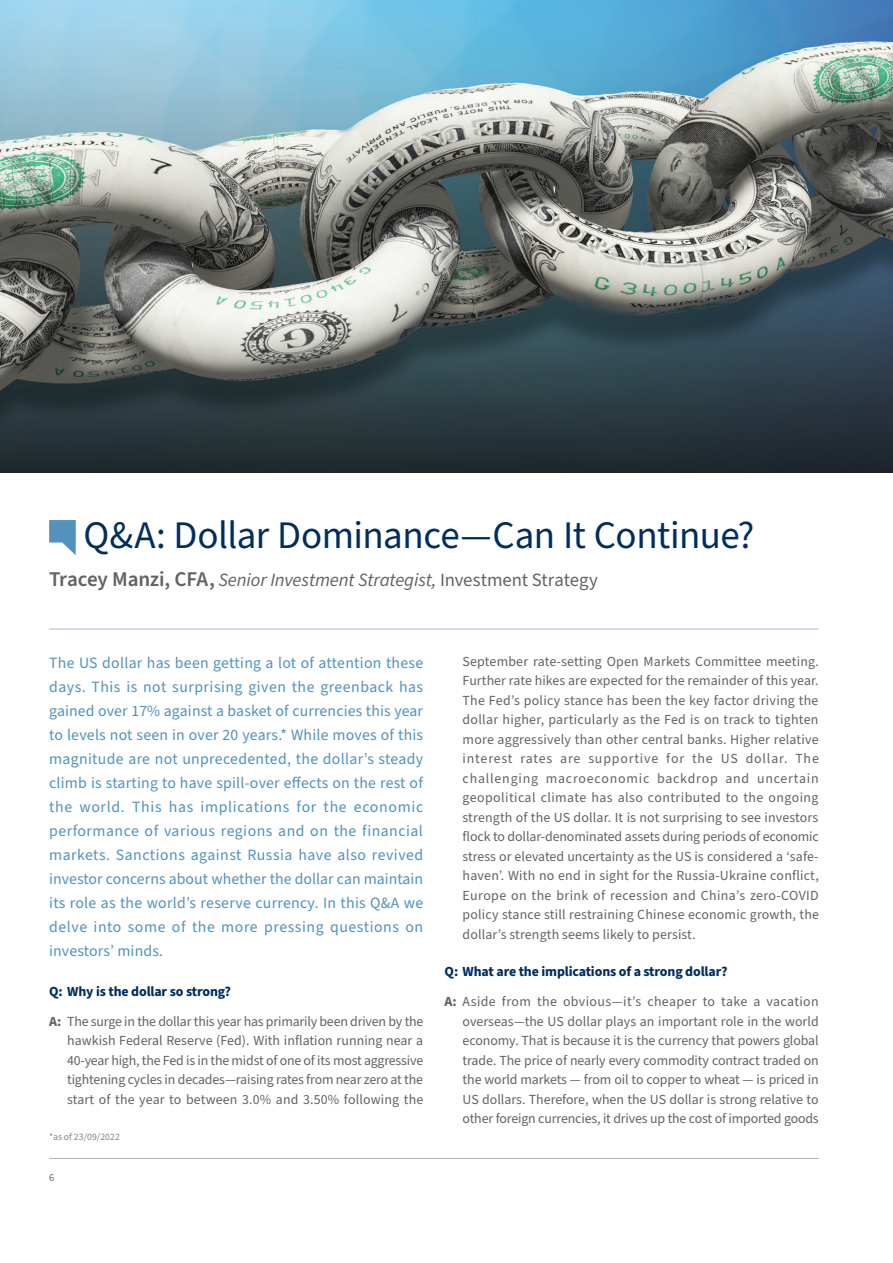
<style>
.page{position:relative;width:893px;height:1263px;background:#fff}
.page>*{position:absolute;margin:0;border:0;box-sizing:border-box;transform-origin:0 0}
.t1{font:39px "Source Sans Pro";letter-spacing:-.01em;color:#002e5e}
.t2{font:italic 18.75px "Source Sans Pro";letter-spacing:-.01em;color:#636366}
.t3{font:15.75px/24px "Source Sans Pro";letter-spacing:.02em;color:#5292bd;text-align:justify}
.t4{font:13.8px/19.5px "Source Sans Pro";letter-spacing:-.005em;color:#636366;text-align:justify}
.t5{font:13.8px/30.3px "Source Sans Pro";letter-spacing:.025em;color:#636366}
.t6{font:10.5px "Source Sans Pro";color:#636366}
.t7{font:9.75px "Source Sans Pro";letter-spacing:.015em;color:#808285}
.s1{font-weight:600;font-style:normal;font-size:21px}
.s2{font-style:normal}
.s3{font-weight:700;color:#002e5e}
.s4{font-weight:700}
</style>
<div class="page">
<hr style="left:49px;top:1158px;width:770px;height:1px;background:#adaeb2">
<svg style="left:49px;top:520px;width:27px;height:35px"></svg>
<hr style="left:49px;top:629px;width:770px;height:1px;background:#a1bed8">
<img style="left:0;top:0;width:893px;height:473px">
<h1 class="t1" style="left:84px;top:509px;width:672px">Q&amp;A: Dollar Dominance—Can It Continue?</h1>
<h2 class="t2" style="left:49px;top:568px;width:550px"><span class="s1">Tracey Manzi, CFA,</span> Senior Investment Strategist, <span class="s2">Investment Strategy</span></h2>
<p class="t3" style="left:49px;top:651px;width:376px">The US dollar has been getting a lot of attention these days. This is not surprising given the greenback has gained over 17% against a basket of currencies this year to levels not seen in over 20 years.* While moves of this magnitude are not unprecedented, the dollar’s steady climb is starting to have spill-over effects on the rest of the world. This has implications for the economic performance of various regions and on the financial markets. Sanctions against Russia have also revived investor concerns about whether the dollar can maintain its role as the world’s reserve currency. In this Q&amp;A we delve into some of the more pressing questions on investors’ minds.</p>
<p class="t4" style="left:49px;top:976px;width:376px;line-height:30.3px"><span class="s3">Q: Why is the dollar so strong?<br></span><span class="s4">A:</span> The surge in the dollar this year has primarily been driven by the</p>
<p class="t4" style="left:67px;top:1031px;width:358px">hawkish Federal Reserve (Fed). With inflation running near a 40-year high, the Fed is in the midst of one of its most aggressive tightening cycles in decades—raising rates from near zero at the start of the year to between 3.0% and 3.50% following the</p>
<p class="t7" style="left:49px;top:1130px;width:72px">*as of 23/09/2022</p>
<p class="t6" style="left:49px;top:1170px;width:7px">6</p>
<p class="t4" style="left:463px;top:652px;width:358px">September rate-setting Open Markets Committee meeting.<br>Further rate hikes are expected for the remainder of this year.<br>The Fed’s policy stance has been the key factor driving the dollar higher, particularly as the Fed is on track to tighten more aggressively than other central banks. Higher relative interest rates are supportive for the US dollar. The challenging macroeconomic backdrop and uncertain geopolitical climate has also contributed to the ongoing strength of the US dollar. It is not surprising to see investors flock to dollar-denominated assets during periods of economic stress or elevated uncertainty as the US is considered a ‘safe&shy;haven’. With no end in sight for the Russia-Ukraine conflict, Europe on the brink of recession and China’s zero-COVID policy stance still restraining Chinese economic growth, the dollar’s strength seems likely to persist.</p>
<p class="t5" style="left:445px;top:957px;width:376px"><span class="s3">Q: What are the implications of a strong dollar?<br></span><span class="s4">A:</span> Aside from the obvious—it’s cheaper to take a vacation</p>
<p class="t4" style="left:463px;top:1012px;width:358px">overseas—the US dollar plays an important role in the world economy. That is because it is the currency that powers global trade. The price of nearly every commodity contract traded on the world markets — from oil to copper to wheat — is priced in US dollars. Therefore, when the US dollar is strong relative to other foreign currencies, it drives up the cost of imported goods</p>
</div>
